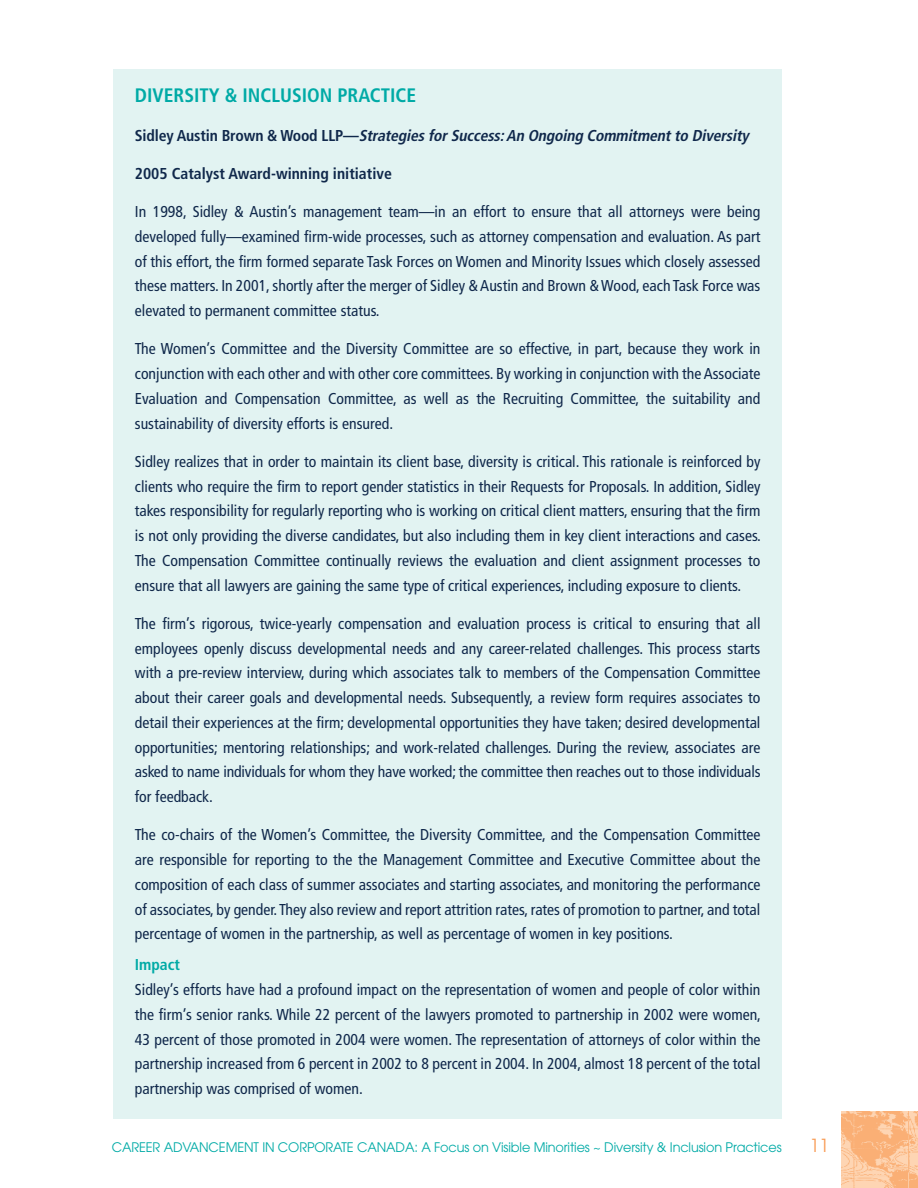
<style>
.page{position:relative;width:918px;height:1188px;background:#fff}
.page>*{position:absolute;margin:0;border:0;box-sizing:border-box;transform-origin:0 0}
.t1{font:700 condensed 19.5px "Frutiger";color:#00aaa6}
.t2{font:18px "Avant Garde";color:#f89d57}
.t3{font:condensed 15.75px/24.8px "Frutiger";color:#10284b;text-align:justify}
.t4{font:italic 700 condensed 15.75px "Frutiger";color:#10284b}
.t5{font:700 condensed 15.75px "Frutiger";color:#10284b}
.t6{font:700 condensed 15.75px "Frutiger";color:#00aaa6}
.t7{font:13.2px "Avant Garde";letter-spacing:-.01em;color:#00aaa6}
.s1{font-style:normal}
</style>
<div class="page">
<img style="left:841px;top:1111px;width:77px;height:77px">
<div style="left:113px;top:69px;width:669px;height:1050px;background:#e2f3f2"></div>
<p class="t1" style="left:135px;top:84px;width:22px">Diversit</p>
<p class="t1" style="left:209px;top:84px;width:94px">y &amp; Inclusion</p>
<p class="t1" style="left:338px;top:84px;width:21px">Practice</p>
<p class="t4" style="left:135px;top:126px;width:619px"><span class="s1">S i d l e y A u s t i n B r o w n &amp; Wo o d L L P —</span> StrategiesforSuccess:An Ongoing Commitmentto Diversity</p>
<p class="t5" style="left:135px;top:164px;width:259px">2005 Catalyst Award-winning initiative</p>
<p class="t3" style="left:135px;top:199px;width:627px">In 1998, Sidley &amp; Austin’s management team—in an effort to ensure that all attorneys were being developed fully—examined firm-wide processes, such as attorney compensation and evaluation. As part of this effort, the firm formed separate Task Forces on Women and Minority Issues which closely assessed these matters. In 2001, shortly after the merger of Sidley &amp; Austin and Brown &amp; Wood, each Task Force was elevated to permanent committee status.</p>
<p class="t3" style="left:135px;top:337px;width:627px">The Women’s Committee and the Diversity Committee are so effective, in part, because they work in conjunction with each other and with other core committees. By working in conjunction with the Associate Evaluation and Compensation Committee, as well as the Recruiting Committee, the suitability and sustainability of diversity efforts is ensured.</p>
<p class="t3" style="left:135px;top:449px;width:628px">Sidley realizes that in order to maintain its client base, diversity is critical. This rationale is reinforced by clients who require the firm to report gender statistics in their Requests for Proposals. In addition, Sidley takes responsibility for regularly reporting who is working on critical client matters, ensuring that the firm is not only providing the diverse candidates, but also including them in key client interactions and cases.<br>The Compensation Committee continually reviews the evaluation and client assignment processes to ensure that all lawyers are gaining the same type of critical experiences, including exposure to clients.</p>
<p class="t3" style="left:135px;top:611px;width:627px">The firm’s rigorous, twice-yearly compensation and evaluation process is critical to ensuring that all employees openly discuss developmental needs and any career-related challenges. This process starts with a pre-review interview, during which associates talk to members of the Compensation Committee about their career goals and developmental needs. Subsequently, a review form requires associates to detail their experiences at the firm; developmental opportunities they have taken; desired developmental opportunities; mentoring relationships; and work-related challenges. During the review, associates are asked to name individuals for whom they have worked; the committee then reaches out to those individuals for feedback.</p>
<p class="t3" style="left:135px;top:823px;width:627px">The co-chairs of the Women’s Committee, the Diversity Committee, and the Compensation Committee are responsible for reporting to the the Management Committee and Executive Committee about the composition of each class of summer associates and starting associates, and monitoring the performance of associates, by gender. They also review and report attrition rates, rates of promotion to partner, and total percentage of women in the partnership, as well as percentage of women in key positions.</p>
<p class="t6" style="left:135px;top:956px;width:47px">Impact</p>
<p class="t3" style="left:135px;top:977px;width:628px">Sidley’s efforts have had a profound impact on the representation of women and people of color within the firm’s senior ranks. While 22 percent of the lawyers promoted to partnership in 2002 were women, 43 percent of those promoted in 2004 were women. The representation of attorneys of color within the partnership increased from 6 percent in 2002 to 8 percent in 2004. In 2004, almost 18 percent of the total partnership was comprised of women.</p>
<p class="t7" style="left:112px;top:1139px;width:672px">CAREER ADVANCEMENT IN CORPORATE CANADA: A Focus on Visible Minorities ~ Diversity &amp; Inclusion Practices</p>
<p class="t2" style="left:810px;top:1135px;width:21px">11</p>
</div>
